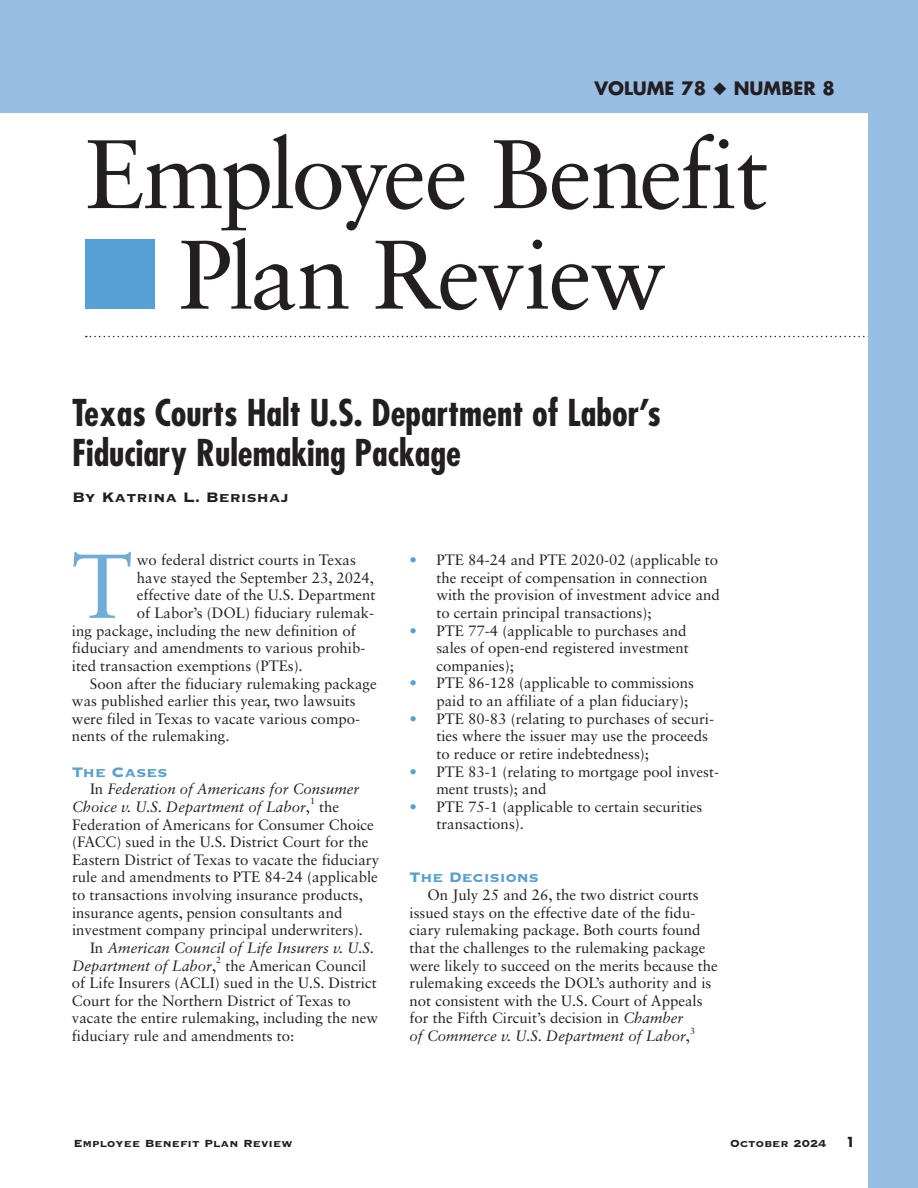
<style>
.page{position:relative;width:918px;height:1188px;background:#fff}
.page>*{position:absolute;margin:0;border:0;box-sizing:border-box;transform-origin:0 0}
.t1{font:97.5px/100.5px "Sabon LT Std";letter-spacing:-.025em;color:#231f20;text-align:center}
.t2{font:90.75px "Sabon LT Std";color:#70acda}
.t3{font:700 condensed 36px/40.5px "Futura Std";color:#231f20}
.t4{font:18px "Copperplate Gothic Std 33 BC";color:#56a0d5}
.t5{font:18px "Copperplate Gothic Std 33 BC";color:#231f20}
.t6{font:700 18px "Futura Std";color:#231f20}
.t7{font:15px/17.7px "Sabon LT Std";color:#231f20}
.t8{font:italic 15px/17.7px "Sabon LT Std";color:#231f20}
.t9{font:13.5px "Copperplate Gothic Std 33 BC";color:#231f20}
.t10{font:700 13.5px "Futura Std";color:#231f20}
.t11{font:9px "Sabon LT Std";color:#231f20}
.s1{font-size:93px}
.s2{font-style:normal}
.s3{color:#56a0d5}
.s4{font-style:italic}
</style>
<div class="page">
<div style="left:0;top:0;width:918px;height:112px;background:#98bee3"></div>
<svg style="left:86px;top:336px;width:782px;height:1px"></svg>
<div style="left:85px;top:239px;width:69px;height:70px;background:#56a0d5"></div>
<div style="left:868px;top:0;width:50px;height:1188px;background:#98bee3"></div>
<p class="t6" style="left:594px;top:76px;width:242px">VOLUME 78 ◆ NUMBER 8</p>
<h1 class="t1" style="left:85px;top:123px;width:685px">Employee Benefit<br>P<span class="s1">l</span>an Review</h1>
<h3 class="t3" style="left:72px;top:392px;width:590px">Texas Courts Halt U.S. Department of Labor’s<br>Fiduciary Rulemaking Package</h3>
<p class="t5" style="left:72px;top:488px;width:218px">By Katrina L. Berishaj</p>
<h2 class="t2" style="left:72px;top:532px;width:62px">T</h2>
<p class="t7" style="left:137px;top:551px;width:221px">wo federal district courts in Texas</p>
<p class="t7" style="left:137px;top:569px;width:238px">have stayed the September 23, 2024,</p>
<p class="t7" style="left:137px;top:586px;width:240px">effective date of the U.S. Department</p>
<p class="t7" style="left:137px;top:604px;width:239px">of Labor’s (DOL) fiduciary rulemak-</p>
<p class="t7" style="left:72px;top:621px;width:285px">ing package, including the new definition of</p>
<p class="t7" style="left:72px;top:639px;width:295px">fiduciary and amendments to various prohib-</p>
<p class="t7" style="left:72px;top:657px;width:232px">ited transaction exemptions (PTEs).</p>
<p class="t7" style="left:90px;top:674px;width:288px">Soon after the fiduciary rulemaking package</p>
<p class="t7" style="left:72px;top:692px;width:285px">was published earlier this year, two lawsuits</p>
<p class="t7" style="left:72px;top:710px;width:290px">were filed in Texas to vacate various compo-</p>
<p class="t7" style="left:72px;top:727px;width:159px">nents of the rulemaking.</p>
<p class="t4" style="left:72px;top:763px;width:97px">The Cases</p>
<p class="t8" style="left:72px;top:780px;width:289px;text-indent:18px"><span class="s2">In</span> Federation of Americans for Consumer<br>Choice v. U.S. Department of Labor<span class="s2">,</span></p>
<p class="t11" style="left:310px;top:796px;width:7px">1</p>
<p class="t7" style="left:72px;top:798px;width:309px;text-indent:247px">the Federation of Americans for Consumer Choice (FACC) sued in the U.S. District Court for the Eastern District of Texas to vacate the fiduciary rule and amendments to PTE 84-24 (applicable to transactions involving insurance products, insurance agents, pension consultants and investment company principal underwriters).</p>
<p class="t8" style="left:72px;top:939px;width:304px;text-indent:18px"><span class="s2">In</span> American Council of Life Insurers v. U.S.<br>Department of Labor<span class="s2">,</span></p>
<p class="t11" style="left:216px;top:955px;width:7px">2</p>
<p class="t7" style="left:72px;top:956px;width:308px;text-indent:153px">the American Council of Life Insurers (ACLI) sued in the U.S. District Court for the Northern District of Texas to vacate the entire rulemaking, including the new fiduciary rule and amendments to:</p>
<p class="t7" style="left:436px;top:551px;width:285px;text-indent:-27px"><span class="s3">•</span> PTE 84-24 and PTE 2020-02 (applicable to the receipt of compensation in connection with the provision of investment advice and to certain principal transactions);</p>
<p class="t7" style="left:436px;top:621px;width:254px;text-indent:-27px"><span class="s3">•</span> PTE 77-4 (applicable to purchases and sales of open-end registered investment companies);</p>
<p class="t7" style="left:436px;top:674px;width:259px;text-indent:-27px"><span class="s3">•</span> PTE 86-128 (applicable to commissions paid to an affiliate of a plan fiduciary);</p>
<p class="t7" style="left:436px;top:710px;width:279px;text-indent:-27px"><span class="s3">•</span> PTE 80-83 (relating to purchases of securi&shy;ties where the issuer may use the proceeds to reduce or retire indebtedness);</p>
<p class="t7" style="left:436px;top:762px;width:284px;text-indent:-27px"><span class="s3">•</span> PTE 83-1 (relating to mortgage pool invest&shy;ment trusts); and</p>
<p class="t7" style="left:436px;top:798px;width:267px;text-indent:-27px"><span class="s3">•</span> PTE 75-1 (applicable to certain securities transactions).</p>
<p class="t4" style="left:410px;top:869px;width:131px">The Decisions</p>
<p class="t7" style="left:410px;top:886px;width:310px;text-indent:18px">On July 25 and 26, the two district courts issued stays on the effective date of the fidu&shy;ciary rulemaking package. Both courts found that the challenges to the rulemaking package were likely to succeed on the merits because the rulemaking exceeds the DOL’s authority and is not consistent with the U.S. Court of Appeals for the Fifth Circuit’s decision in <span class="s4">Chamber<br>of Commerce v. U.S. Department of Labor</span>,</p>
<p class="t11" style="left:690px;top:1025px;width:7px">3</p>
<p class="t9" style="left:74px;top:1136px;width:221px">Employee Benefit Plan Review</p>
<p class="t9" style="left:730px;top:1136px;width:98px">October 2024</p>
<p class="t10" style="left:846px;top:1133px;width:11px">1</p>
</div>
